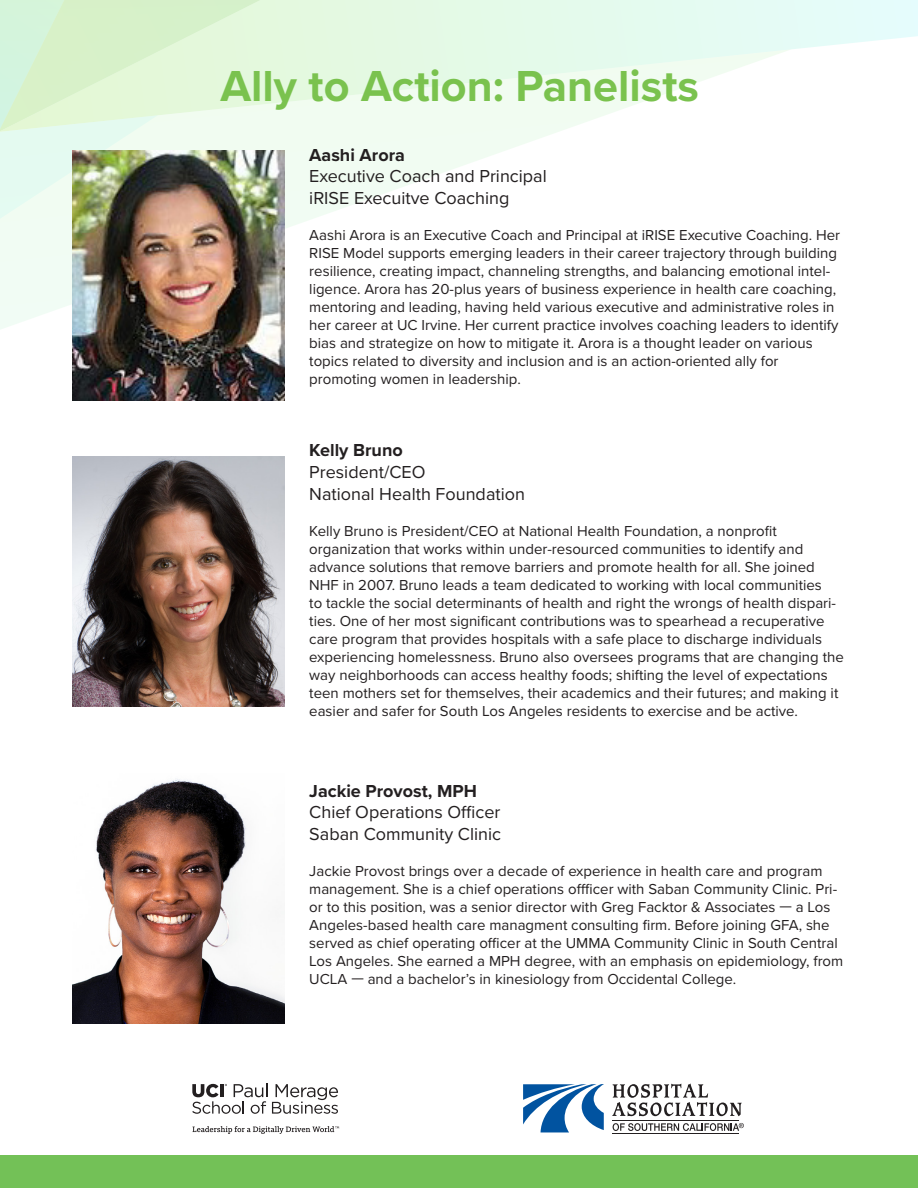
<style>
.page{position:relative;width:918px;height:1188px;background:#fff}
.page>*{position:absolute;margin:0;border:0;box-sizing:border-box;transform-origin:0 0}
.t1{font:700 45px "Proxima Nova";color:#7ac24e}
.t2{font:18px "Proxima Nova";color:#231f20}
.t3{font:700 18px "Proxima Nova";color:#231f20}
.t4{font:15px/18px "Proxima Nova";color:#231f20}
</style>
<div class="page">
<div style="left:0;top:1155px;width:918px;height:33px;background:#73c157"></div>
<svg style="left:523px;top:1084px;width:81px;height:48px"></svg>
<svg style="left:612px;top:1084px;width:130px;height:32px"></svg>
<hr style="left:613px;top:1120px;width:126px;height:1px;background:#231f20">
<hr style="left:612px;top:1134px;width:127px;height:1px;background:#231f20">
<svg style="left:613px;top:1123px;width:131px;height:8px"></svg>
<svg style="left:193px;top:1126px;width:146px;height:8px"></svg>
<svg style="left:192px;top:1084px;width:146px;height:30px"></svg>
<svg style="left:158px;top:132px;width:398px;height:96px"></svg>
<svg style="left:0;top:132px;width:158px;height:197px;fill:#f1fcf3"></svg>
<svg style="left:0;top:0;width:918px;height:132px"></svg>
<img style="left:72px;top:150px;width:213px;height:251px">
<img style="left:72px;top:456px;width:213px;height:251px">
<img style="left:72px;top:779px;width:213px;height:245px">
<p class="t1" style="left:220px;top:52px;width:480px">Ally to Action: Panelists</p>
<p class="t3" style="left:309px;top:141px;width:97px">Aashi Arora</p>
<p class="t2" style="left:309px;top:163px;width:239px">Executive Coach and Principal</p>
<p class="t2" style="left:309px;top:184px;width:202px">iRISE Execuitve Coaching</p>
<p class="t4" style="left:309px;top:225px;width:532px">Aashi Arora is an Executive Coach and Principal at iRISE Executive Coaching. Her RISE Model supports emerging leaders in their career trajectory through building resilience, creating impact, channeling strengths, and balancing emotional intel&shy;ligence. Arora has 20-plus years of business experience in health care coaching, mentoring and leading, having held various executive and administrative roles in her career at UC Irvine. Her current practice involves coaching leaders to identify bias and strategize on how to mitigate it. Arora is a thought leader on various topics related to diversity and inclusion and is an action-oriented ally for</p>
<p class="t4" style="left:309px;top:369px;width:213px">promoting women in leadership.</p>
<p class="t3" style="left:309px;top:437px;width:95px">Kelly Bruno</p>
<p class="t2" style="left:309px;top:459px;width:118px">President/CEO</p>
<p class="t2" style="left:309px;top:480px;width:217px">National Health Foundation</p>
<p class="t4" style="left:309px;top:521px;width:536px">Kelly Bruno is President/CEO at National Health Foundation, a nonprofit organization that works within under-resourced communities to identify and advance solutions that remove barriers and promote health for all. She joined NHF in 2007. Bruno leads a team dedicated to working with local communities<br>to tackle the social determinants of health and right the wrongs of health dispari&shy;ties. One of her most significant contributions was to spearhead a recuperative care program that provides hospitals with a safe place to discharge individuals experiencing homelessness. Bruno also oversees programs that are changing the way neighborhoods can access healthy foods; shifting the level of expectations teen mothers set for themselves, their academics and their futures; and making it easier and safer for South Los Angeles residents to exercise and be active.</p>
<p class="t3" style="left:309px;top:777px;width:169px">Jackie Provost, MPH</p>
<p class="t2" style="left:309px;top:799px;width:193px">Chief Operations Officer</p>
<p class="t2" style="left:309px;top:821px;width:193px">Saban Community Clinic</p>
<p class="t4" style="left:309px;top:861px;width:536px">Jackie Provost brings over a decade of experience in health care and program management. She is a chief operations offficer with Saban Community Clinic. Pri&shy;or to this position, was a senior director with Greg Facktor &amp; Associates — a Los Angeles-based health care managment consulting firm. Before joining GFA, she served as chief operating officer at the UMMA Community Clinic in South Central Los Angeles. She earned a MPH degree, with an emphasis on epidemiology, from UCLA — and a bachelor’s in kinesiology from Occidental College.</p>
</div>
